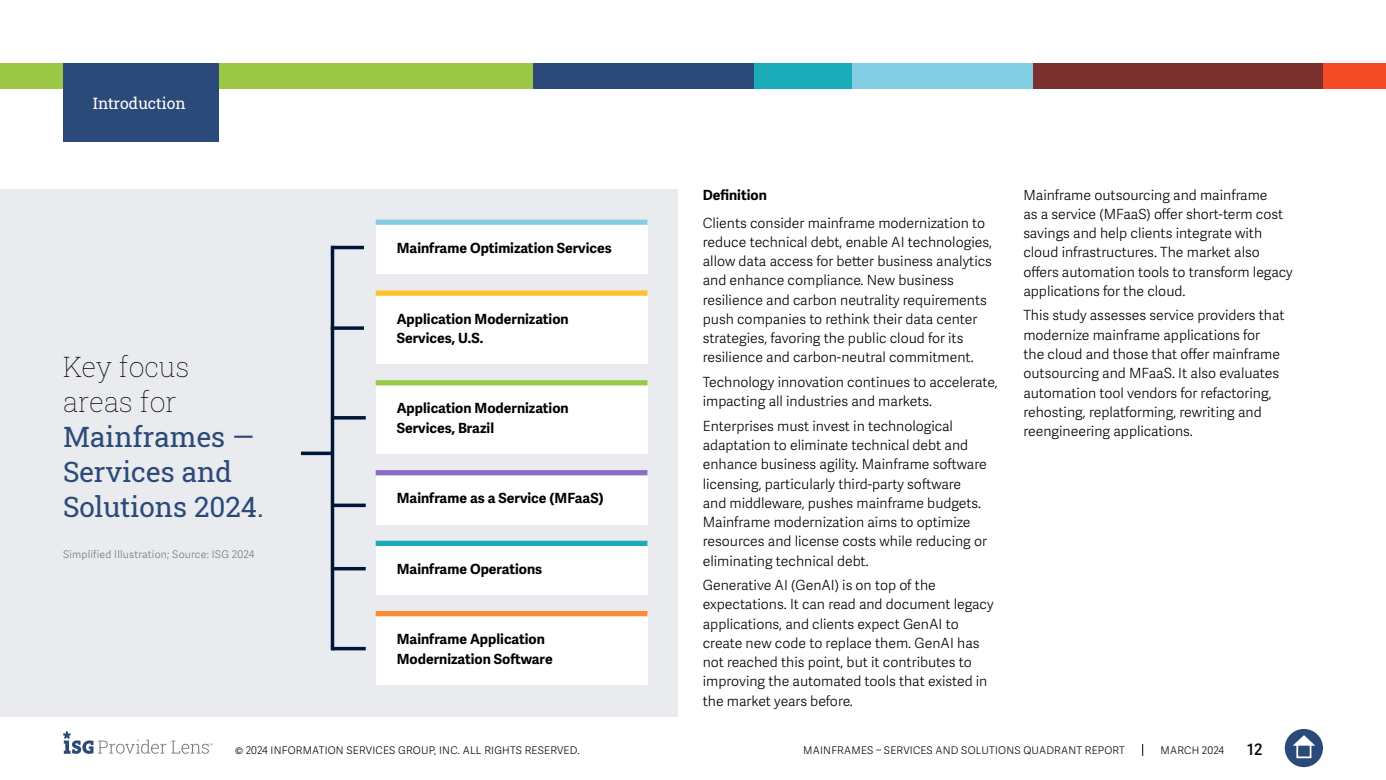
<style>
.page{position:relative;width:1386px;height:780px;background:#fff}
.page>*{position:absolute;margin:0;border:0;box-sizing:border-box;transform-origin:0 0}
.t1{font:28px/35px "Roboto Slab ISG P Regular";color:#2b4a79}
.t2{font:28px/35px "Roboto Slab ISG P Thin";color:#000}
.t3{font:15.75px "Roboto Slab ISG P Regular";color:#fff}
.t4{font:600 15.75px "Adelle Sans";color:#000}
.t5{font:300 14px/19.2px "Adelle Sans";color:#000}
.t6{font:700 14px/19.2px "Adelle Sans";color:#000101}
.t7{font:700 14px "Adelle Sans";color:#000}
.t8{font:300 10.5px "Adelle Sans";letter-spacing:.02em;color:#000}
.t9{font:300 10.5px "Adelle Sans";letter-spacing:.02em;color:#75787b}
</style>
<div class="page">
<div style="left:1285px;top:729px;width:38px;height:38px;background:#2b4a79;border-radius:50%"></div>
<svg style="left:1293px;top:735px;width:22px;height:10px"></svg>
<div style="left:1296px;top:743px;width:15px;height:15px;border:2px solid #fff"></div>
<svg style="left:63px;top:731px;width:150px;height:23px"></svg>
<svg style="left:1142px;top:744px;width:1px;height:12px"></svg>
<div style="left:0;top:63px;width:533px;height:26px;background:#9bc947"></div>
<div style="left:533px;top:63px;width:223px;height:26px;background:#2b4a79"></div>
<div style="left:850px;top:63px;width:184px;height:26px;background:#84cee3"></div>
<div style="left:1323px;top:63px;width:63px;height:26px;background:#f54a26"></div>
<div style="left:1033px;top:63px;width:290px;height:26px;background:#7a302e"></div>
<div style="left:754px;top:63px;width:98px;height:26px;background:#1cabb9"></div>
<div style="left:63px;top:63px;width:155px;height:79px;background:#2b4a79"></div>
<div style="left:0;top:189px;width:677px;height:527px;background:#e9ebee"></div>
<hr style="left:332px;top:246px;width:32px;height:3px;background:#001638">
<svg style="left:301px;top:451px;width:30px;height:4px"></svg>
<hr style="left:331px;top:246px;width:3px;height:404px;background:#001638">
<svg style="left:334px;top:326px;width:30px;height:4px"></svg>
<hr style="left:332px;top:416px;width:34px;height:3px;background:#001638">
<svg style="left:334px;top:503px;width:32px;height:4px"></svg>
<hr style="left:332px;top:567px;width:34px;height:3px;background:#001638">
<hr style="left:332px;top:647px;width:34px;height:3px;background:#001638">
<div style="left:376px;top:542px;width:272px;height:53px;background:#fff"></div>
<div style="left:376px;top:540px;width:272px;height:6px;background:#1cabb9"></div>
<div style="left:376px;top:472px;width:272px;height:52px;background:#fff"></div>
<div style="left:376px;top:470px;width:272px;height:5px;background:#8b6cc6"></div>
<div style="left:376px;top:382px;width:272px;height:72px;background:#fff"></div>
<div style="left:376px;top:380px;width:272px;height:5px;background:#9bc947"></div>
<div style="left:376px;top:292px;width:272px;height:72px;background:#fff"></div>
<div style="left:376px;top:290px;width:272px;height:6px;background:#ffc22b"></div>
<div style="left:376px;top:221px;width:272px;height:53px;background:#fff"></div>
<div style="left:376px;top:219px;width:272px;height:6px;background:#84cee3"></div>
<div style="left:376px;top:612px;width:272px;height:72px;background:#fff"></div>
<div style="left:376px;top:611px;width:272px;height:5px;background:#fd8a36"></div>
<p class="t3" style="left:93px;top:92px;width:94px">Introduction</p>
<h1 class="t2" style="left:63px;top:349px;width:128px">Key focus areas for</h1>
<h1 class="t1" style="left:63px;top:419px;width:202px">Mainframes —<br>Services and<br>Solutions 2024.</h1>
<p class="t9" style="left:63px;top:548px;width:193px">Simplified Illustration; Source: ISG 2024</p>
<p class="t6" style="left:397px;top:238px;width:217px">Mainframe Optimization Services</p>
<p class="t6" style="left:397px;top:309px;width:174px">Application Modernization<br>Services, U.S.</p>
<p class="t6" style="left:397px;top:399px;width:174px">Application Modernization<br>Services, Brazil</p>
<p class="t6" style="left:397px;top:489px;width:209px">Mainframe as a Service (MFaaS)</p>
<p class="t6" style="left:397px;top:559px;width:147px">Mainframe Operations</p>
<p class="t6" style="left:397px;top:630px;width:158px">Mainframe Application<br>Modernization Software</p>
<p class="t7" style="left:703px;top:186px;width:66px">Definition</p>
<p class="t5" style="left:703px;top:213px;width:291px">Clients consider mainframe modernization to reduce technical debt, enable AI technologies, allow data access for better business analytics and enhance compliance. New business resilience and carbon neutrality requirements push companies to rethink their data center strategies, favoring the public cloud for its resilience and carbon-neutral commitment.</p>
<p class="t5" style="left:703px;top:373px;width:296px">Technology innovation continues to accelerate, impacting all industries and markets.</p>
<p class="t5" style="left:703px;top:416px;width:286px">Enterprises must invest in technological adaptation to eliminate technical debt and enhance business agility. Mainframe software licensing, particularly third-party software and middleware, pushes mainframe budgets.<br>Mainframe modernization aims to optimize resources and license costs while reducing or eliminating technical debt.</p>
<p class="t5" style="left:703px;top:576px;width:292px">Generative AI (GenAI) is on top of the expectations. It can read and document legacy applications, and clients expect GenAI to create new code to replace them. GenAI has not reached this point, but it contributes to improving the automated tools that existed in the market years before.</p>
<p class="t5" style="left:1023px;top:185px;width:271px">Mainframe outsourcing and mainframe<br>as a service (MFaaS) offer short-term cost savings and help clients integrate with cloud infrastructures. The market also offers automation tools to transform legacy applications for the cloud.</p>
<p class="t5" style="left:1023px;top:306px;width:263px">This study assesses service providers that modernize mainframe applications for<br>the cloud and those that offer mainframe outsourcing and MFaaS. It also evaluates automation tool vendors for refactoring, rehosting, replatforming, rewriting and reengineering applications.</p>
<p class="t8" style="left:235px;top:744px;width:346px">© 2024 INFORMATION SERVICES GROUP, INC. ALL RIGHTS RESERVED.</p>
<p class="t8" style="left:803px;top:744px;width:323px">MAINFRAMES – SERVICES AND SOLUTIONS QUADRANT REPORT</p>
<p class="t8" style="left:1161px;top:744px;width:65px">MARCH 2024</p>
<p class="t4" style="left:1247px;top:740px;width:17px">12</p>
</div>
